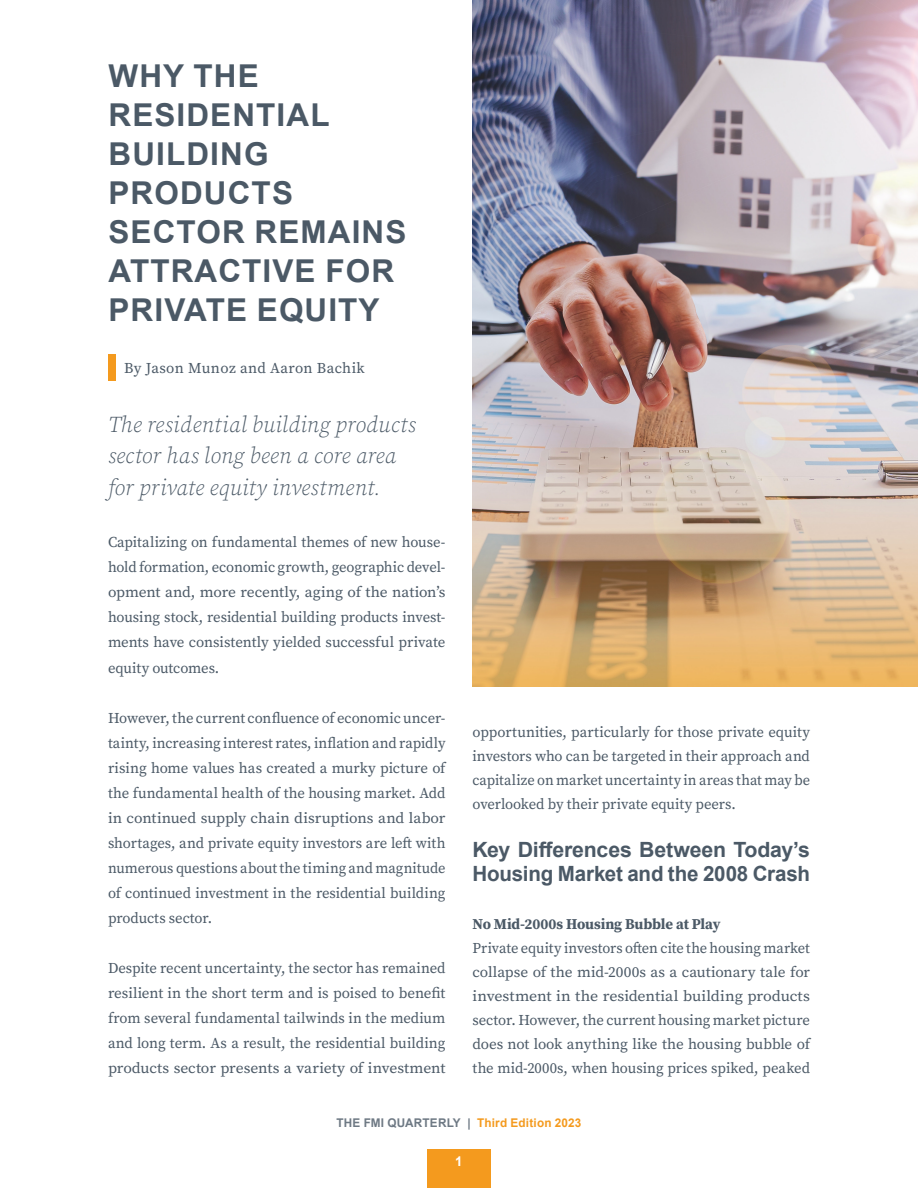
<style>
.page{position:relative;width:918px;height:1188px;background:#fff}
.page>*{position:absolute;margin:0;border:0;box-sizing:border-box;transform-origin:0 0}
.Heading{font:700 31.5px/39px "Arial";letter-spacing:.035em;color:#4b5966}
.t1{font:italic 300 22.5px/31.5px "Source Serif Pro";letter-spacing:.005em;color:#4b5966}
.t2{font:700 21px/24px "Arial";letter-spacing:-.01em;color:#4b5966}
.ByLine{font:15px/25px "Source Serif Pro";letter-spacing:-.005em;color:#4b5966;text-align:justify}
.t3{font:700 15px "Source Serif Pro";letter-spacing:-.01em;color:#4b5966}
.ByLine-2{font:15px "Source Serif Pro";letter-spacing:.025em;color:#4b5966}
.t4{font:700 13.5px "Arial";color:#fff}
.t5{font:700 12px "Arial";letter-spacing:.015em;color:#6e7984}
.s1{color:#f49a1e}
</style>
<div class="page">
<div style="left:427px;top:1149px;width:64px;height:39px;background:#f49a1e"></div>
<div style="left:108px;top:354px;width:8px;height:27px;background:#f49a1e"></div>
<img style="left:472px;top:0;width:446px;height:687px">
<p class="Heading" style="left:109px;top:57px;width:299px">WHY THE<br>RESIDENTIAL<br>BUILDING<br>PRODUCTS<br>SECTOR REMAINS<br>ATTRACTIVE FOR<br>PRIVATE EQUITY</p>
<p class="ByLine-2" style="left:124px;top:358px;width:242px">By Jason Munoz and Aaron Bachik</p>
<p class="t1" style="left:108px;top:409px;width:309px">The residential building products sector has long been a core area for private equity investment.</p>
<p class="ByLine" style="left:108px;top:530px;width:339px">Capitalizing on fundamental themes of new house&shy;hold formation, economic growth, geographic devel&shy;opment and, more recently, aging of the nation’s housing stock, residential building products invest&shy;ments have consistently yielded successful private equity outcomes.</p>
<p class="ByLine" style="left:108px;top:705px;width:339px">However, the current confluence of economic uncer&shy;tainty, increasing interest rates, inflation and rapidly rising home values has created a murky picture of the fundamental health of the housing market. Add in continued supply chain disruptions and labor shortages, and private equity investors are left with numerous questions about the timing and magnitude of continued investment in the residential building products sector.</p>
<p class="ByLine" style="left:108px;top:956px;width:339px">Despite recent uncertainty, the sector has remained resilient in the short term and is poised to benefit from several fundamental tailwinds in the medium and long term. As a result, the residential building products sector presents a variety of investment</p>
<p class="ByLine" style="left:472px;top:720px;width:339px;line-height:24px">opportunities, particularly for those private equity investors who can be targeted in their approach and capitalize on market uncertainty in areas that may be overlooked by their private equity peers.</p>
<p class="t2" style="left:472px;top:838px;width:339px">Key Differences Between Today’s<br>Housing Market and the 2008 Crash</p>
<p class="t3" style="left:472px;top:914px;width:250px">No Mid-2000s Housing Bubble at Play</p>
<p class="ByLine" style="left:472px;top:936px;width:339px;line-height:24px">Private equity investors often cite the housing market collapse of the mid-2000s as a cautionary tale for investment in the residential building products sector. However, the current housing market picture does not look anything like the housing bubble of the mid-2000s, when housing prices spiked, peaked</p>
<p class="t5" style="left:337px;top:1114px;width:246px">THE FMI QUARTERLY | <span class="s1">Third Edition 2023</span></p>
<p class="t4" style="left:455px;top:1152px;width:9px">1</p>
</div>
